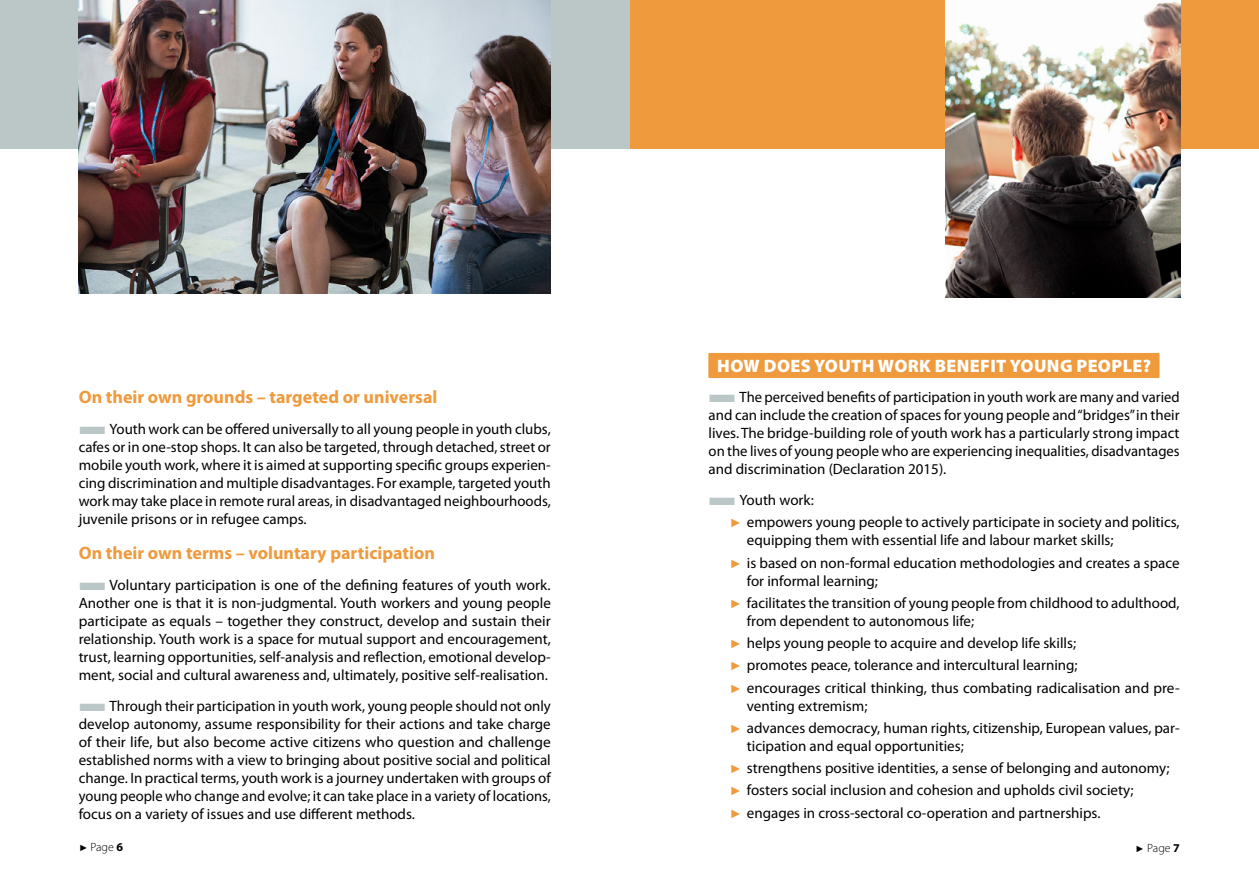
<style>
.page{position:relative;width:1259px;height:893px;background:#fff}
.page>*{position:absolute;margin:0;border:0;box-sizing:border-box;transform-origin:0 0}
.t1{font:700 18px "Myriad Pro";color:#ef9a3c}
.t2{font:900 18px "Myriad Pro";letter-spacing:.02em;color:#fff}
.t3{font:15px/18px "Myriad Pro";color:#000}
.t4{font:300 12px "Myriad Pro";color:#000}
.s1{color:#bac7c6}
.s2{font-family:"Arial";font-size:12px;color:#ef9a3c}
.s3{font-family:"Arial";font-weight:400;font-size:9px}
.s4{font-weight:700}
</style>
<div class="page">
<div style="left:629px;top:0;width:630px;height:149px;background:#ef9a3c"></div>
<img style="left:945px;top:0;width:235px;height:298px">
<div style="left:708px;top:354px;width:451px;height:24px;background:#ef9a3c"></div>
<div style="left:708px;top:353px;width:451px;height:24px;background:#ef9a3c"></div>
<div style="left:0;top:0;width:629px;height:149px;background:#bac7c6"></div>
<img style="left:79px;top:0;width:472px;height:293px">
<p class="t1" style="left:79px;top:385px;width:360px">On their own grounds – targeted or universal</p>
<p class="t3" style="left:79px;top:420px;width:473px;text-align:justify"><span class="s1">■</span>Youth work can be offered universally to all young people in youth clubs, cafes or in one-stop shops. It can also be targeted, through detached, street or mobile youth work, where it is aimed at supporting specific groups experien&shy;cing discrimination and multiple disadvantages. For example, targeted youth work may take place in remote rural areas, in disadvantaged neighbourhoods, juvenile prisons or in refugee camps.</p>
<p class="t1" style="left:79px;top:541px;width:358px">On their own terms – voluntary participation</p>
<p class="t3" style="left:79px;top:575px;width:474px;text-align:justify"><span class="s1">■</span>Voluntary participation is one of the defining features of youth work.<br>Another one is that it is non-judgmental. Youth workers and young people participate as equals – together they construct, develop and sustain their relationship. Youth work is a space for mutual support and encouragement, trust, learning opportunities, self-analysis and reflection, emotional develop&shy;ment, social and cultural awareness and, ultimately, positive self-realisation.</p>
<p class="t3" style="left:79px;top:696px;width:473px;text-align:justify"><span class="s1">■</span>Through their participation in youth work, young people should not only develop autonomy, assume responsibility for their actions and take charge of their life, but also become active citizens who question and challenge established norms with a view to bringing about positive social and political change. In practical terms, youth work is a journey undertaken with groups of young people who change and evolve; it can take place in a variety of locations, focus on a variety of issues and use different methods.</p>
<p class="t2" style="left:717px;top:354px;width:435px">HOW DOES YOUTH WORK BENEFIT YOUNG PEOPLE?</p>
<p class="t3" style="left:708px;top:388px;width:472px;text-align:justify"><span class="s1">■</span>The perceived benefits of participation in youth work are many and varied and can include the creation of spaces for young people and “bridges” in their lives. The bridge-building role of youth work has a particularly strong impact on the lives of young people who are experiencing inequalities, disadvantages and discrimination (Declaration 2015).</p>
<p class="t3" style="left:730px;top:489px;width:451px;line-height:22.2px;text-indent:-21px"><span class="s1">■</span>Youth work:<br><span class="s2">►</span> empowers young people to actively participate in society and politics,</p>
<p class="t3" style="left:730px;top:529px;width:451px;line-height:22.2px;text-indent:17px">equipping them with essential life and labour market skills;<br><span class="s2">►</span> is based on non-formal education methodologies and creates a space</p>
<p class="t3" style="left:730px;top:569px;width:451px;line-height:22.2px;text-indent:17px">for informal learning;<br><span class="s2">►</span> facilitates the transition of young people from childhood to adulthood,</p>
<p class="t3" style="left:730px;top:610px;width:451px;line-height:22.2px;text-indent:17px">from dependent to autonomous life;<br><span class="s2">►</span> helps young people to acquire and develop life skills;<br><span class="s2">►</span> promotes peace, tolerance and intercultural learning;<br><span class="s2">►</span> encourages critical thinking, thus combating radicalisation and pre-</p>
<p class="t3" style="left:730px;top:694px;width:451px;line-height:22.2px;text-indent:17px">venting extremism;<br><span class="s2">►</span> advances democracy, human rights, citizenship, European values, par-</p>
<p class="t3" style="left:730px;top:735px;width:441px;line-height:22.2px;text-indent:17px">ticipation and equal opportunities;<br><span class="s2">►</span> strengthens positive identities, a sense of belonging and autonomy; <span class="s2">►</span> fosters social inclusion and cohesion and upholds civil society;<br><span class="s2">►</span> engages in cross-sectoral co-operation and partnerships.</p>
<p class="t4" style="left:79px;top:840px;width:45px"><span class="s3">►</span> Page <span class="s4">6</span></p>
<p class="t4" style="left:1135px;top:841px;width:46px"><span class="s3">►</span> Page <span class="s4">7</span></p>
</div>
